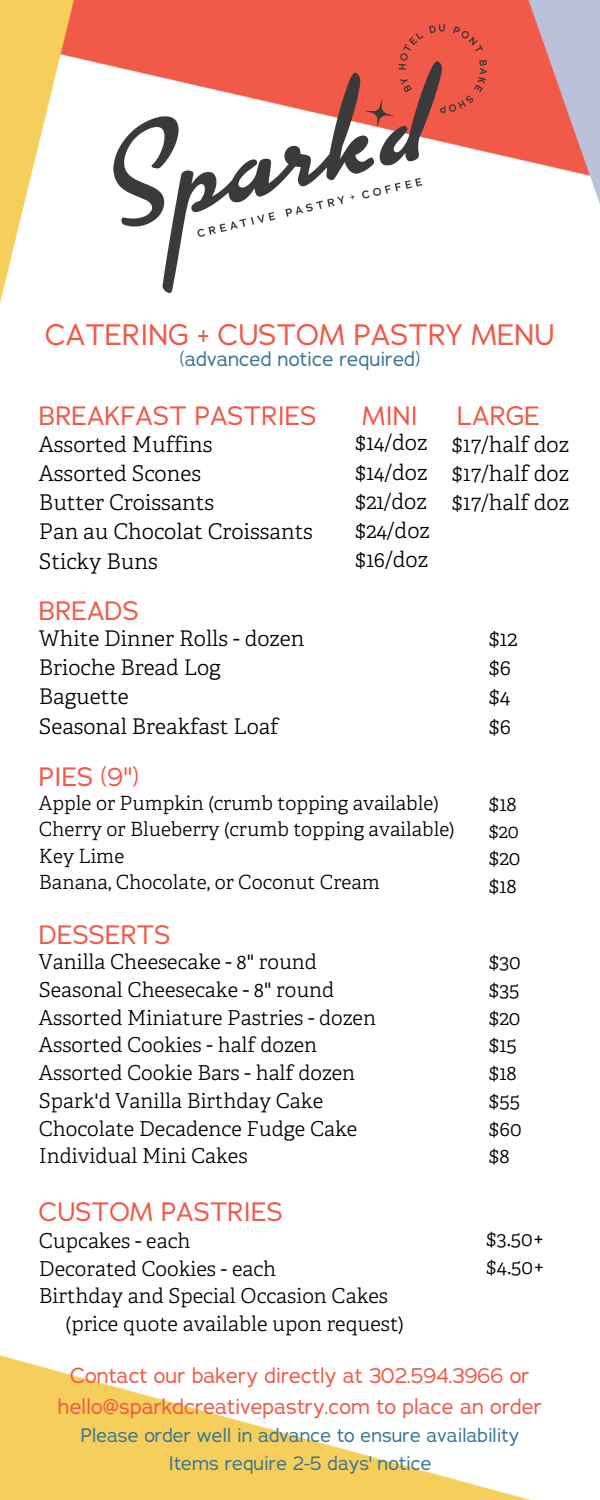
<style>
.page{position:relative;width:600px;height:1500px;background:#fff}
.page>*{position:absolute;margin:0;border:0;box-sizing:border-box;transform-origin:0 0}
.t1{font:29px "Adrianna";color:#f05a48}
.t2{font:26px "Adrianna";color:#f05a48}
.t3{font:300 21.6px/29.2px "Adelle";color:#000}
.t4{font:300 21.5px/29.2px "Adelle";color:#000}
.t5{font:21.2px/30.8px "Adrianna";color:#f05a48;text-align:center}
.t6{font:300 20.5px/27.8px "Adelle";color:#000}
.t7{font:20px "Adrianna";color:#3a7793}
.t8{font:300 19.6px/26.2px "Adelle";color:#000}
.t9{font:19.2px/27.8px "Adrianna";color:#3a7793;text-align:center}
</style>
<div class="page">
<img style="left:0;top:0;width:600px;height:1500px">
<img style="left:111px;top:20px;width:378px;height:277px">
<h1 class="t1" style="left:45px;top:322px;width:511px">CATERING + CUSTOM PASTRY MENU</h1>
<p class="t7" style="left:180px;top:350px;width:241px">(advanced notice required)</p>
<p class="t2" style="left:39px;top:404px;width:279px">BREAKFAST PASTRIES</p>
<p class="t2" style="left:362px;top:404px;width:58px">MINI</p>
<p class="t2" style="left:457px;top:404px;width:84px">LARGE</p>
<p class="t3" style="left:39px;top:431px;width:276px">Assorted Muffins<br>Assorted Scones<br>Butter Croissants<br>Pan au Chocolat Croissants<br>Sticky Buns</p>
<p class="t3" style="left:355px;top:430px;width:76px">$14/doz $14/doz $21/doz $24/doz $16/doz</p>
<p class="t2" style="left:39px;top:599px;width:102px">BREADS</p>
<p class="t3" style="left:452px;top:432px;width:119px;text-align:justify">$17/half doz $17/half doz $17/half doz</p>
<p class="t4" style="left:39px;top:626px;width:267px">White Dinner Rolls - dozen<br>Brioche Bread Log<br>Baguette<br>Seasonal Breakfast Loaf</p>
<p class="t4" style="left:489px;top:626px;width:30px">$12 $6 $4 $6</p>
<p class="t2" style="left:39px;top:765px;width:101px">PIES (9")</p>
<p class="t8" style="left:39px;top:792px;width:417px">Apple or Pumpkin (crumb topping available)<br>Cherry or Blueberry (crumb topping available)<br>Key Lime<br>Banana, Chocolate, or Coconut Cream</p>
<p class="t6" style="left:489px;top:792px;width:30px">$18</p>
<p class="t8" style="left:489px;top:820px;width:32px">$20</p>
<p class="t6" style="left:489px;top:846px;width:33px">$20 $18</p>
<p class="t2" style="left:39px;top:923px;width:133px">DESSERTS</p>
<p class="t6" style="left:39px;top:950px;width:339px">Vanilla Cheesecake - 8" round<br>Seasonal Cheesecake - 8" round<br>Assorted Miniature Pastries - dozen<br>Assorted Cookies - half dozen<br>Assorted Cookie Bars - half dozen<br>Spark'd Vanilla Birthday Cake<br>Chocolate Decadence Fudge Cake<br>Individual Mini Cakes</p>
<p class="t6" style="left:489px;top:950px;width:34px">$30 $35 $20 $15 $18 $55 $60 $8</p>
<p class="t2" style="left:39px;top:1200px;width:245px">CUSTOM PASTRIES</p>
<p class="t6" style="left:39px;top:1229px;width:153px">Cupcakes - each</p>
<p class="t6" style="left:39px;top:1256px;width:239px">Decorated Cookies - each</p>
<p class="t6" style="left:39px;top:1284px;width:351px">Birthday and Special Occasion Cakes</p>
<p class="t6" style="left:66px;top:1312px;width:340px">(price quote available upon request)</p>
<p class="t6" style="left:486px;top:1227px;width:60px">$3.50+ $4.50+</p>
<p class="t5" style="left:58px;top:1361px;width:486px">Contact our bakery directly at 302.594.3966 or hello@sparkdcreativepastry.com to place an order</p>
<p class="t9" style="left:81px;top:1423px;width:440px">Please order well in advance to ensure availability<br>Items require 2-5 days' notice</p>
</div>
